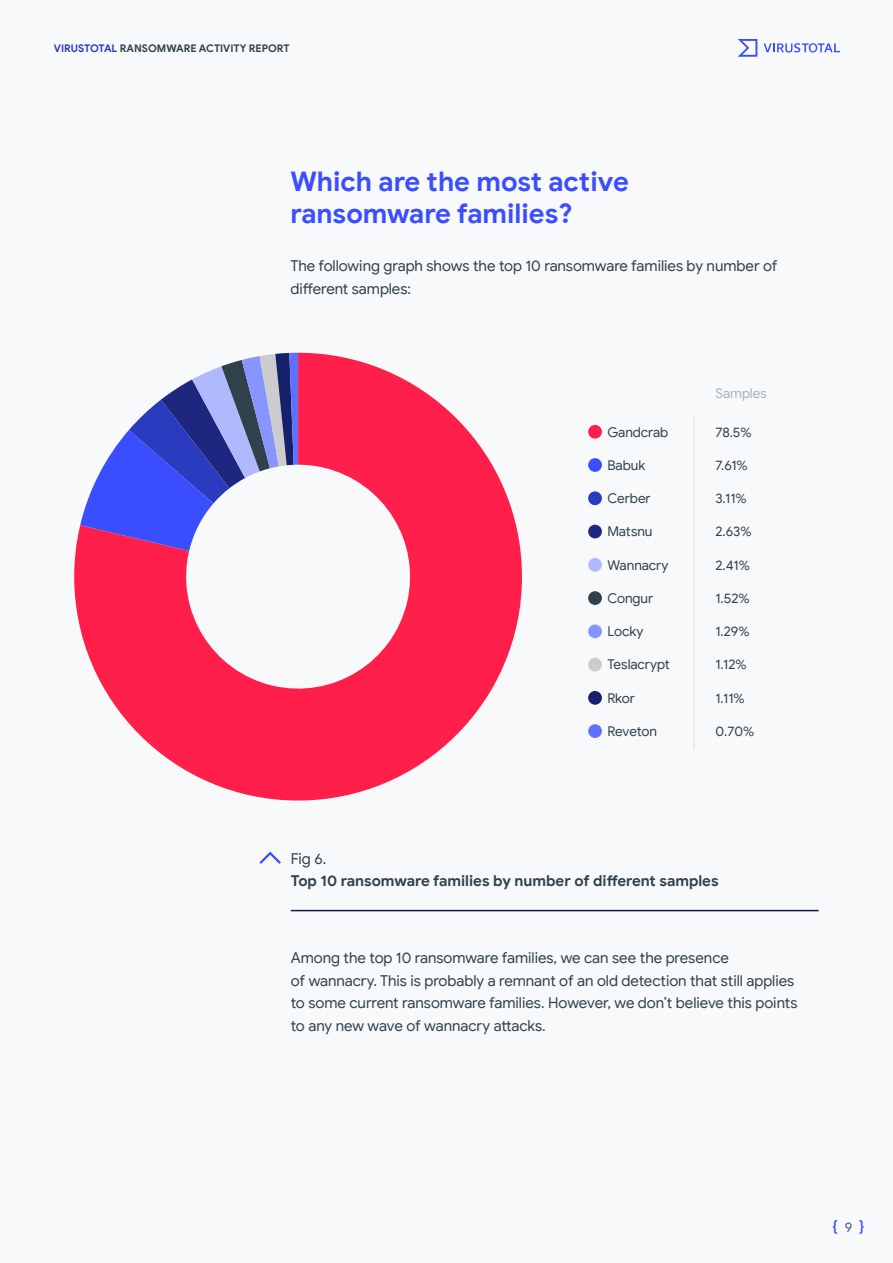
<style>
.page{position:relative;width:893px;height:1263px;background:#f8f9fa}
.page>*{position:absolute;margin:0;border:0;box-sizing:border-box;transform-origin:0 0}
.t1{font:700 27px/32.4px "Google Sans";color:#3a4eff}
.t2{font:15px/22.5px "Google Sans";color:#31414c}
.t3{font:700 15px "Google Sans";color:#31414c}
.t4{font:500 15px "Google Sans";color:#3a4eff}
.t5{font:13.5px "Google Sans";letter-spacing:-.005em;color:#31414c}
.t6{font:13.5px "Google Sans";color:#a3b7c6}
.t7{font:700 10.5px "Google Sans";color:#31414c}
.s1{color:#2b3bbf}
.s2{font-weight:400;font-size:13.5px;color:#3f5566}
</style>
<div class="page">
<svg style="left:738px;top:39px;width:19px;height:18px"></svg>
<svg style="left:764px;top:43px;width:75px;height:9px"></svg>
<svg style="left:74px;top:353px;width:448px;height:447px;fill:#ff1f4a"></svg>
<svg style="left:80px;top:353px;width:218px;height:198px"></svg>
<svg style="left:259px;top:851px;width:22px;height:13px"></svg>
<hr style="left:291px;top:910px;width:528px;height:1px;background:#11174c">
<div style="left:588px;top:425px;width:14px;height:14px;background:#ff1f4a;border-radius:50%"></div>
<div style="left:588px;top:458px;width:14px;height:14px;background:#3a4eff;border-radius:50%"></div>
<div style="left:588px;top:491px;width:14px;height:14px;background:#2b3bbf;border-radius:50%"></div>
<div style="left:588px;top:525px;width:14px;height:13px;background:#1d2780;border-radius:50%"></div>
<div style="left:588px;top:558px;width:14px;height:14px;background:#b0b8fe;border-radius:50%"></div>
<div style="left:588px;top:591px;width:14px;height:14px;background:#31414c;border-radius:50%"></div>
<div style="left:588px;top:624px;width:14px;height:14px;background:#8895fe;border-radius:50%"></div>
<div style="left:588px;top:658px;width:14px;height:13px;background:#ccc;border-radius:50%"></div>
<div style="left:588px;top:691px;width:14px;height:14px;background:#17206a;border-radius:50%"></div>
<div style="left:588px;top:724px;width:14px;height:14px;background:#6071ff;border-radius:50%"></div>
<hr style="left:693px;top:416px;width:2px;height:333px;background:#e6e6e6">
<p class="t7" style="left:54px;top:42px;width:237px"><span class="s1">VIRUSTOTAL</span> RANSOMWARE ACTIVITY REPORT</p>
<h1 class="t1" style="left:290px;top:166px;width:340px">Which are the most active ransomware families?</h1>
<p class="t2" style="left:290px;top:255px;width:489px">The following graph shows the top 10 ransomware families by number of different samples:</p>
<p class="t5" style="left:607px;top:424px;width:62px">Gandcrab</p>
<p class="t5" style="left:607px;top:457px;width:39px">Babuk</p>
<p class="t5" style="left:607px;top:490px;width:45px">Cerber</p>
<p class="t5" style="left:607px;top:523px;width:47px">Matsnu</p>
<p class="t5" style="left:607px;top:557px;width:63px">Wannacry</p>
<p class="t5" style="left:607px;top:590px;width:47px">Congur</p>
<p class="t5" style="left:607px;top:623px;width:37px">Locky</p>
<p class="t5" style="left:607px;top:656px;width:64px">Teslacrypt</p>
<p class="t5" style="left:607px;top:690px;width:29px">Rkor</p>
<p class="t5" style="left:607px;top:723px;width:51px">Reveton</p>
<p class="t6" style="left:715px;top:385px;width:53px">Samples</p>
<p class="t5" style="left:715px;top:424px;width:38px">78.5%</p>
<p class="t5" style="left:715px;top:457px;width:34px">7.61%</p>
<p class="t5" style="left:715px;top:490px;width:33px">3.11%</p>
<p class="t5" style="left:715px;top:523px;width:38px">2.63%</p>
<p class="t5" style="left:715px;top:557px;width:36px">2.41%</p>
<p class="t5" style="left:715px;top:590px;width:36px">1.52%</p>
<p class="t5" style="left:715px;top:623px;width:36px">1.29%</p>
<p class="t5" style="left:715px;top:656px;width:33px">1.12%</p>
<p class="t5" style="left:715px;top:690px;width:31px">1.11%</p>
<p class="t5" style="left:715px;top:723px;width:40px">0.70%</p>
<p class="t2" style="left:291px;top:847px;width:37px">Fig 6.</p>
<p class="t3" style="left:291px;top:872px;width:429px">Top 10 ransomware families by number of different samples</p>
<p class="t2" style="left:291px;top:947px;width:508px">Among the top 10 ransomware families, we can see the presence<br>of wannacry. This is probably a remnant of an old detection that still applies to some current ransomware families. However, we don’t believe this points to any new wave of wannacry attacks.</p>
<p class="t4" style="left:833px;top:1218px;width:33px">{ <span class="s2">9</span> }</p>
</div>
